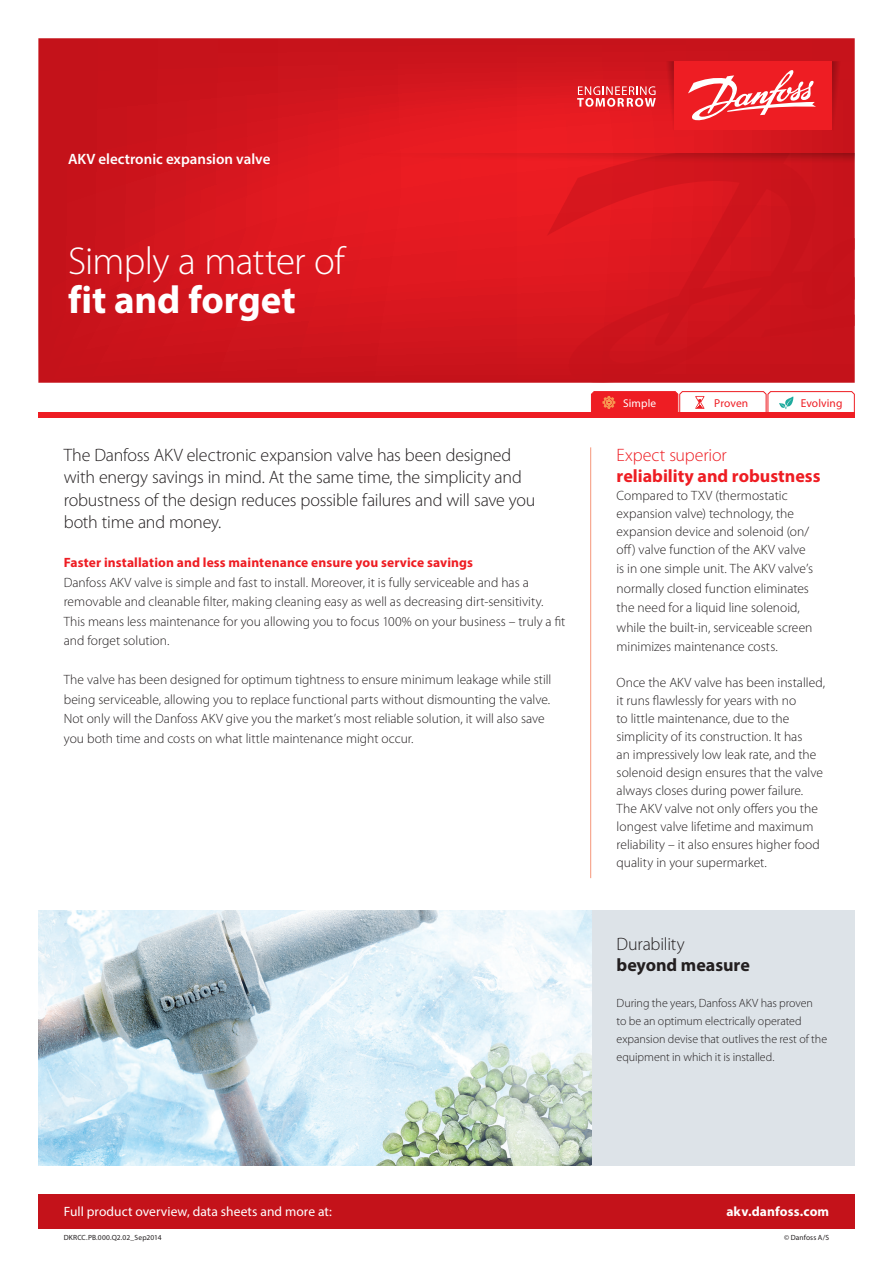
<style>
.page{position:relative;width:893px;height:1263px;background:#fff}
.page>*{position:absolute;margin:0;border:0;box-sizing:border-box;transform-origin:0 0}
.t1{font:300 39px "Myriad Pro";letter-spacing:-.02em;color:#fff}
.t2{font:700 39px "Myriad Pro";letter-spacing:-.005em;color:#fff}
.t3{font:300 18px/22.5px "Myriad Pro";letter-spacing:-.01em;color:#231f20}
.t4{font:700 18px "Myriad Pro";color:#ee1d23}
.t5{font:300 18px "Myriad Pro";letter-spacing:-.01em;color:#ee1d23}
.t6{font:700 18px "Myriad Pro";color:#231f20}
.t7{font:600 15px "Myriad Pro";color:#fff}
.t8{font:300 13.5px/18px "Myriad Pro";color:#231f20}
.t9{font:700 13.5px "Myriad Pro";letter-spacing:.01em;color:#ee1d23}
.t10{font:13.5px "Myriad Pro";letter-spacing:.005em;color:#fff}
.t11{font:700 13.5px "Myriad Pro";letter-spacing:.01em;color:#fff}
.t12{font:300 12px/18px "Myriad Pro";letter-spacing:-.005em;color:#231f20}
.t13{font:11.4px "Myriad Pro";letter-spacing:.005em;color:#ee1d23}
.t14{font:11.25px "Myriad Pro";letter-spacing:.01em;color:#fff}
.t15{font:7.5px "Myriad Pro";letter-spacing:.015em;color:#231f20}
</style>
<div class="page">
<div style="left:591px;top:910px;width:264px;height:255px;background:#dde3e8"></div>
<img style="left:38px;top:910px;width:553px;height:255px">
<hr style="left:590px;top:447px;width:1px;height:431px;background:#f6977a">
<svg style="left:38px;top:38px;width:817px;height:345px;background:#d3161e"></svg>
<svg style="left:547px;top:166px;width:308px;height:217px;background:#d1151d"></svg>
<svg style="left:832px;top:61px;width:12px;height:69px"></svg>
<svg style="left:358px;top:153px;width:497px;height:13px;background:#d5171e"></svg>
<div style="left:674px;top:61px;width:158px;height:69px;background:#ee1d23"></div>
<svg style="left:577px;top:61px;width:97px;height:69px;background:#dd2b32"></svg>
<svg style="left:688px;top:70px;width:128px;height:51px"></svg>
<svg style="left:591px;top:391px;width:264px;height:21px"></svg>
<div style="left:38px;top:412px;width:817px;height:6px;background:#ee1d23"></div>
<div style="left:38px;top:1195px;width:817px;height:34px;background:#c4121a"></div>
<p class="t7" style="left:68px;top:150px;width:204px">AKV electronic expansion valve</p>
<h1 class="t1" style="left:68px;top:239px;width:278px">Simply a matter of</h1>
<h1 class="t2" style="left:68px;top:274px;width:229px">fit and forget</h1>
<h2 class="t3" style="left:64px;top:444px;width:473px">The Danfoss AKV electronic expansion valve has been designed with energy savings in mind. At the same time, the simplicity and robustness of the design reduces possible failures and will save you both time and money.</h2>
<p class="t9" style="left:64px;top:554px;width:411px">Faster installation and less maintenance ensure you service savings</p>
<p class="t8" style="left:64px;top:573px;width:503px;line-height:19.5px">Danfoss AKV valve is simple and fast to install. Moreover, it is fully serviceable and has a removable and cleanable filter, making cleaning easy as well as decreasing dirt-sensitivity.<br>This means less maintenance for you allowing you to focus 100% on your business – truly a fit and forget solution.</p>
<p class="t8" style="left:64px;top:670px;width:489px;line-height:19.5px">The valve has been designed for optimum tightness to ensure minimum leakage while still being serviceable, allowing you to replace functional parts without dismounting the valve.<br>Not only will the Danfoss AKV give you the market’s most reliable solution, it will also save you both time and costs on what little maintenance might occur.</p>
<p class="t14" style="left:623px;top:396px;width:34px">Simple</p>
<p class="t13" style="left:714px;top:396px;width:36px">Proven</p>
<p class="t13" style="left:801px;top:396px;width:43px">Evolving</p>
<h2 class="t5" style="left:617px;top:445px;width:112px">Expect superior</h2>
<h2 class="t4" style="left:617px;top:464px;width:205px">reliability and robustness</h2>
<p class="t8" style="left:617px;top:487px;width:194px">Compared to TXV (thermostatic expansion valve) technology, the expansion device and solenoid (on/ off) valve function of the AKV valve</p>
<p class="t8" style="left:617px;top:559px;width:198px;line-height:19.5px">is in one simple unit. The AKV valve’s normally closed function eliminates the need for a liquid line solenoid, while the built-in, serviceable screen minimizes maintenance costs.</p>
<p class="t8" style="left:617px;top:674px;width:210px">Once the AKV valve has been installed, it runs flawlessly for years with no<br>to little maintenance, due to the simplicity of its construction. It has<br>an impressively low leak rate, and the solenoid design ensures that the valve always closes during power failure.<br>The AKV valve not only offers you the longest valve lifetime and maximum reliability – it also ensures higher food quality in your supermarket.</p>
<h2 class="t3" style="left:617px;top:933px;width:70px">Durability</h2>
<h2 class="t6" style="left:617px;top:953px;width:135px">beyond measure</h2>
<p class="t12" style="left:617px;top:994px;width:212px">During the years, Danfoss AKV has proven<br>to be an optimum electrically operated expansion devise that outlives the rest of the equipment in which it is installed.</p>
<p class="t10" style="left:64px;top:1203px;width:270px">Full product overview, data sheets and more at:</p>
<p class="t11" style="left:726px;top:1203px;width:104px">akv.danfoss.com</p>
<p class="t15" style="left:784px;top:1233px;width:47px">© Danfoss A/S</p>
<p class="t15" style="left:64px;top:1233px;width:99px">DKRCC.PB.000.Q2.02_Sep2014</p>
</div>
